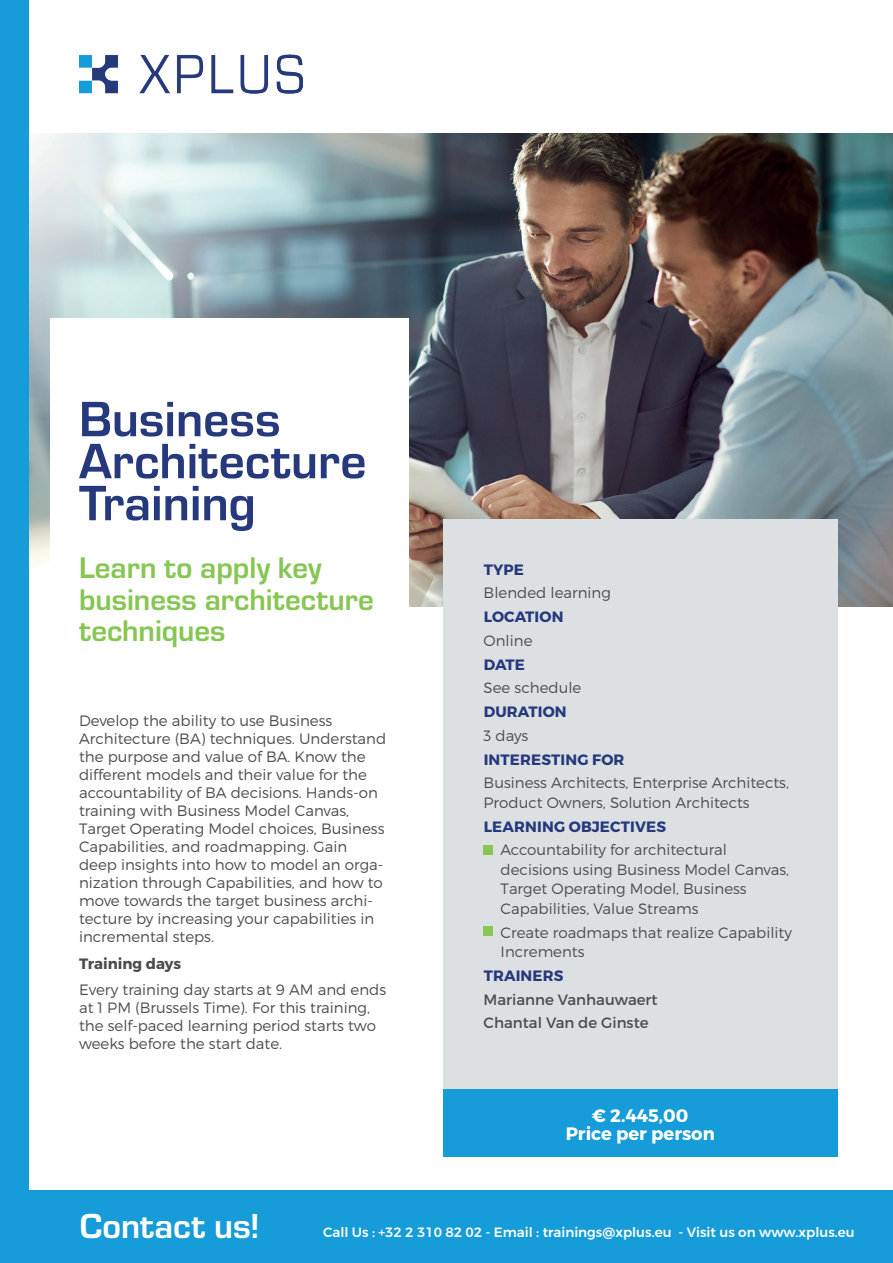
<style>
.page{position:relative;width:893px;height:1263px;background:#fff}
.page>*{position:absolute;margin:0;border:0;box-sizing:border-box;transform-origin:0 0}
.t1{font:700 51.6px/42px "Eurostile";color:#25397c}
.t2{font:700 36px "Eurostile";color:#fff}
.t3{font:700 31.05px/31.5px "Eurostile";color:#86c652}
.t4{font:700 18px/18px "Montserrat";color:#fff;text-align:center}
.t5{font:300 15px/18px "Montserrat";color:#4b4c4d}
.t6{font:700 15px "Montserrat";letter-spacing:.01em;color:#25397c}
.t7{font:15px/23.7px "Montserrat";color:#4b4c4d}
.t8{font:700 15px "Montserrat";color:#4b4c4d}
.t9{font:500 13.5px "Montserrat";color:#fff}
</style>
<div class="page">
<img style="left:29px;top:133px;width:864px;height:474px">
<img style="left:79px;top:54px;width:223px;height:39px">
<div style="left:443px;top:519px;width:394px;height:570px;background:#dde0e2"></div>
<div style="left:484px;top:845px;width:9px;height:9px;background:#86c652"></div>
<div style="left:484px;top:926px;width:9px;height:9px;background:#86c652"></div>
<div style="left:443px;top:1089px;width:394px;height:68px;background:#169cd8"></div>
<div style="left:51px;top:318px;width:358px;height:403px;background:#fff"></div>
<div style="left:0;top:0;width:29px;height:1263px;background:#169cd8"></div>
<div style="left:22px;top:1191px;width:871px;height:72px;background:#169cd8"></div>
<h1 class="t1" style="left:79px;top:395px;width:289px">Business<br>Architecture<br>Training</h1>
<h3 class="t3" style="left:79px;top:550px;width:296px">Learn to apply key business architecture techniques</h3>
<p class="t5" style="left:79px;top:711px;width:309px">Develop the ability to use Business Architecture (BA) techniques. Understand the purpose and value of BA. Know the different models and their value for the accountability of BA decisions. Hands-on training with Business Model Canvas, Target Operating Model choices, Business Capabilities, and roadmapping. Gain deep insights into how to model an orga&shy;nization through Capabilities, and how to move towards the target business archi&shy;tecture by increasing your capabilities in incremental steps.</p>
<p class="t8" style="left:79px;top:954px;width:104px">Training days</p>
<p class="t5" style="left:79px;top:980px;width:309px">Every training day starts at 9 AM and ends at 1 PM (Brussels Time). For this training, the self-paced learning period starts two weeks before the start date.</p>
<p class="t6" style="left:484px;top:560px;width:42px">TYPE</p>
<p class="t5" style="left:484px;top:584px;width:129px">Blended learning</p>
<p class="t6" style="left:484px;top:607px;width:81px">LOCATION</p>
<p class="t5" style="left:484px;top:631px;width:50px">Online</p>
<p class="t6" style="left:484px;top:655px;width:43px">DATE</p>
<p class="t5" style="left:484px;top:679px;width:99px">See schedule</p>
<p class="t6" style="left:484px;top:702px;width:85px">DURATION</p>
<p class="t5" style="left:484px;top:726px;width:46px">3 days</p>
<p class="t6" style="left:484px;top:750px;width:142px">INTERESTING FOR</p>
<p class="t5" style="left:484px;top:773px;width:307px;line-height:19.5px">Business Architects, Enterprise Architects,<br>Product Owners, Solution Architects</p>
<p class="t6" style="left:484px;top:817px;width:184px">LEARNING OBJECTIVES</p>
<p class="t5" style="left:501px;top:840px;width:290px;line-height:19.5px">Accountability for architectural decisions using Business Model Canvas, Target Operating Model, Business Capabilities, Value Streams</p>
<p class="t5" style="left:501px;top:922px;width:293px;line-height:19.5px">Create roadmaps that realize Capability<br>Increments</p>
<p class="t6" style="left:484px;top:966px;width:81px">TRAINERS</p>
<p class="t7" style="left:484px;top:987px;width:175px">Marianne Vanhauwaert<br>Chantal Van de Ginste</p>
<p class="t4" style="left:566px;top:1107px;width:151px">€ 2.445,00<br>Price per person</p>
<h2 class="t2" style="left:80px;top:1200px;width:182px">Contact us!</h2>
<p class="t9" style="left:323px;top:1224px;width:533px">Call Us : +32 2 310 82 02 - Email : trainings@xplus.eu - Visit us on www.xplus.eu</p>
</div>
